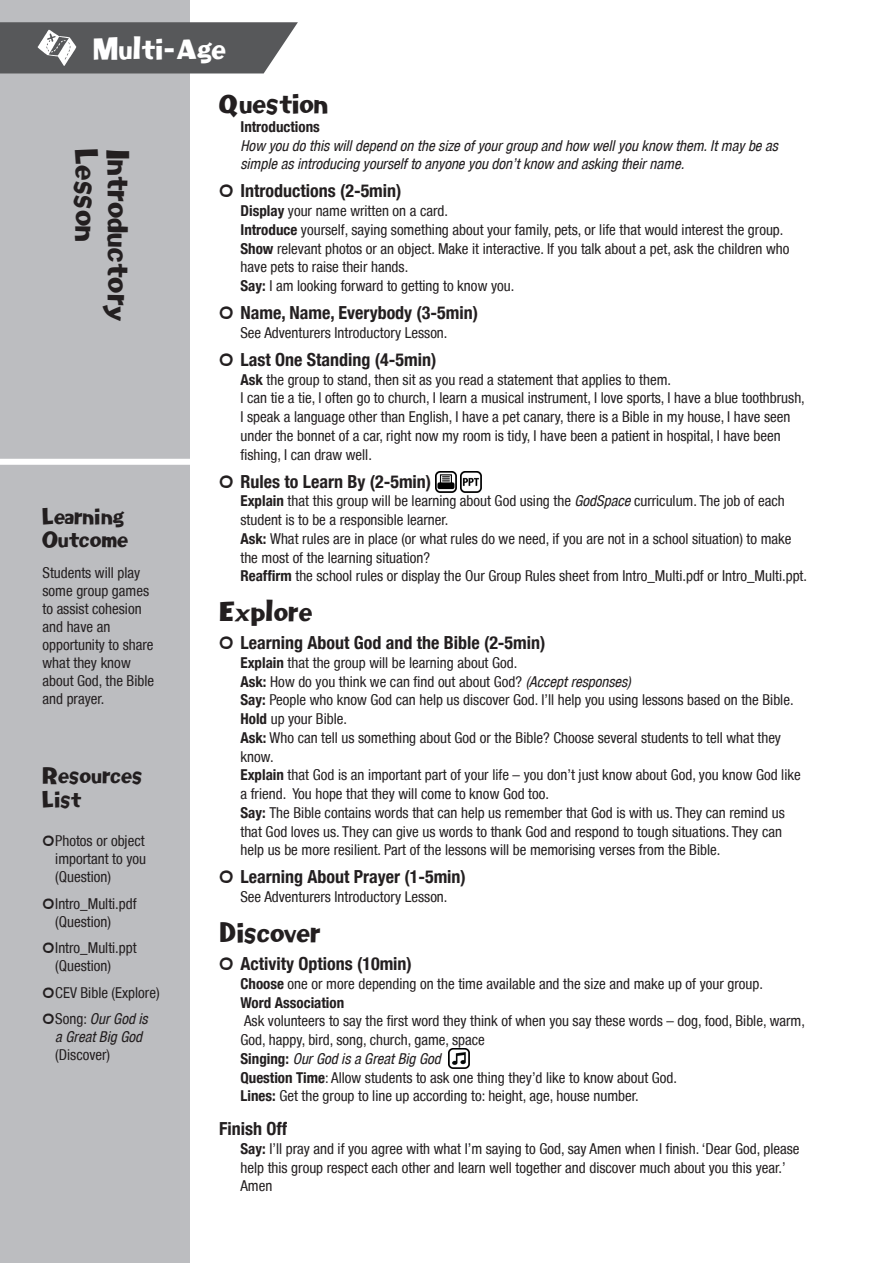
<style>
.page{position:relative;width:893px;height:1263px;background:#fff}
.page>*{position:absolute;margin:0;border:0;box-sizing:border-box;transform-origin:0 0}
.t1{font:27px "Phoenix Chunky";color:#231f20}
.t2{font:25.5px "Phoenix Chunky";color:#fff}
.Body_Header{font:24px "Phoenix Chunky";color:#231f20}
.Lesson_Sidebar_Heade{font:19.5px/23.4px "Phoenix Chunky";color:#231f20}
.Finish_Off{font:700 condensed 18px "Helvetica Neue LT";color:#231f20}
.Body_indent_smaller{font:condensed 15px/18.8px "Helvetica Neue LT";color:#231f20}
.Body_indent_smaller-2{font:italic condensed 15px/18px "Helvetica Neue LT";color:#231f20}
.Lesson_Page_learning{font:condensed 15px/18px "Helvetica Neue LT";color:#231f20}
.Body_indent_smaller-3{font:700 condensed 15px "Helvetica Neue LT";color:#231f20}
.s1{font-family:"Bloomsbury Sans";font-stretch:normal}
.s2{font-family:"Bloomsbury Sans";font-style:normal;font-stretch:normal}
.s3{font-style:normal}
.s4{font-family:"Bloomsbury Sans";font-weight:400;font-stretch:normal}
.s5{font-weight:700}
.s6{font-style:italic}
.s7{font-weight:700;font-style:normal}
</style>
<div class="page">
<div style="left:0;top:0;width:189px;height:1263px;background:#bcbdc0"></div>
<svg style="left:0;top:22px;width:298px;height:51px;background:#676869"></svg>
<div style="left:0;top:459px;width:192px;height:6px;background:#fff"></div>
<img style="left:436px;top:472px;width:20px;height:20px">
<img style="left:460px;top:472px;width:21px;height:20px">
<img style="left:449px;top:1048px;width:20px;height:21px">
<h2 class="t2" style="left:93px;top:34px;width:134px">Multi-Age</h2>
<p class="t1" style="left:102px;top:149px;width:94px;rotate:90deg">Lesson</p>
<p class="t1" style="left:135px;top:149px;width:174px;rotate:90deg">Introductory</p>
<p class="Lesson_Sidebar_Heade" style="left:43px;top:505px;width:87px">Learning<br>Outcome</p>
<p class="Lesson_Page_learning" style="left:43px;top:563px;width:113px">Students will play some group games to assist cohesion and have an opportunity to share what they know about God, the Bible and prayer.</p>
<p class="Lesson_Sidebar_Heade" style="left:43px;top:765px;width:102px">Resources<br>List</p>
<p class="Body_indent_smaller" style="left:55px;top:832px;width:92px;line-height:18px;text-align:justify;text-indent:-13px"><span class="s1">O</span>Photos or object important to you (Question)</p>
<p class="Body_indent_smaller" style="left:55px;top:894px;width:83px;line-height:18px;text-indent:-13px"><span class="s1">O</span>Intro_Multi.pdf (Question)</p>
<p class="Body_indent_smaller" style="left:55px;top:939px;width:83px;line-height:18px;text-indent:-13px"><span class="s1">O</span>Intro_Multi.ppt (Question)</p>
<p class="Body_indent_smaller" style="left:43px;top:983px;width:119px"><span class="s1">O</span>CEV Bible (Explore)</p>
<p class="Body_indent_smaller-2" style="left:55px;top:1010px;width:94px;text-indent:-13px"><span class="s2">O</span><span class="s3">Song:</span> Our God is a Great Big God <span class="s3">(Discover)</span></p>
<p class="Body_Header" style="left:219px;top:89px;width:110px">Question</p>
<p class="Body_indent_smaller-3" style="left:240px;top:117px;width:81px">Introductions</p>
<p class="Body_indent_smaller-2" style="left:240px;top:136px;width:539px;line-height:18.8px">How you do this will depend on the size of your group and how well you know them. It may be as simple as introducing yourself to anyone you don’t know and asking their name.</p>
<p class="Finish_Off" style="left:219px;top:180px;width:184px"><span class="s4">O</span> Introductions (2-5min)</p>
<p class="Body_indent_smaller" style="left:240px;top:201px;width:209px"><span class="s5">Display</span> your name written on a card.</p>
<p class="Body_indent_smaller" style="left:240px;top:220px;width:550px"><span class="s5">Introduce</span> yourself, saying something about your family, pets, or life that would interest the group.<br><span class="s5">Show</span> relevant photos or an object. Make it interactive. If you talk about a pet, ask the children who have pets to raise their hands.</p>
<p class="Body_indent_smaller" style="left:240px;top:276px;width:275px"><span class="s5">Say:</span> I am looking forward to getting to know you.</p>
<p class="Finish_Off" style="left:219px;top:302px;width:260px"><span class="s4">O</span> Name, Name, Everybody (3-5min)</p>
<p class="Body_indent_smaller" style="left:240px;top:323px;width:209px">See Adventurers Introductory Lesson.</p>
<p class="Finish_Off" style="left:219px;top:349px;width:219px"><span class="s4">O</span> Last One Standing (4-5min)</p>
<p class="Body_indent_smaller" style="left:240px;top:370px;width:432px"><span class="s5">Ask</span> the group to stand, then sit as you read a statement that applies to them.</p>
<p class="Body_indent_smaller" style="left:240px;top:389px;width:566px">I can tie a tie, I often go to church, I learn a musical instrument, I love sports, I have a blue toothbrush, I speak a language other than English, I have a pet canary, there is a Bible in my house, I have seen under the bonnet of a car, right now my room is tidy, I have been a patient in hospital, I have been fishing, I can draw well.</p>
<p class="Finish_Off" style="left:219px;top:470px;width:214px"><span class="s4">O</span> Rules to Learn By (2-5min)</p>
<p class="Body_indent_smaller" style="left:240px;top:492px;width:546px"><span class="s5">Explain</span> that this group will be learning about God using the <span class="s6">GodSpace</span> curriculum. The job of each student is to be a responsible learner.</p>
<p class="Body_indent_smaller" style="left:240px;top:529px;width:553px"><span class="s5">Ask:</span> What rules are in place (or what rules do we need, if you are not in a school situation) to make the most of the learning situation?</p>
<p class="Body_indent_smaller" style="left:240px;top:567px;width:568px"><span class="s5">Reaffirm</span> the school rules or display the Our Group Rules sheet from Intro_Multi.pdf or Intro_Multi.ppt.</p>
<p class="Body_Header" style="left:219px;top:597px;width:94px">Explore</p>
<p class="Finish_Off" style="left:219px;top:632px;width:328px"><span class="s4">O</span> Learning About God and the Bible (2-5min)</p>
<p class="Body_indent_smaller" style="left:240px;top:653px;width:278px"><span class="s5">Explain</span> that the group will be learning about God.</p>
<p class="Body_indent_smaller" style="left:240px;top:672px;width:392px"><span class="s5">Ask:</span> How do you think we can find out about God? <span class="s6">(Accept responses)</span></p>
<p class="Body_indent_smaller" style="left:240px;top:691px;width:555px"><span class="s5">Say:</span> People who know God can help us discover God. I’ll help you using lessons based on the Bible.</p>
<p class="Body_indent_smaller" style="left:240px;top:709px;width:108px"><span class="s5">Hold</span> up your Bible.</p>
<p class="Body_indent_smaller" style="left:240px;top:728px;width:542px"><span class="s5">Ask:</span> Who can tell us something about God or the Bible? Choose several students to tell what they know.</p>
<p class="Body_indent_smaller" style="left:240px;top:766px;width:562px"><span class="s5">Explain</span> that God is an important part of your life – you don’t just know about God, you know God like a friend. You hope that they will come to know God too.</p>
<p class="Body_indent_smaller" style="left:240px;top:803px;width:546px"><span class="s5">Say:</span> The Bible contains words that can help us remember that God is with us. They can remind us that God loves us. They can give us words to thank God and respond to tough situations. They can help us be more resilient. Part of the lessons will be memorising verses from the Bible.</p>
<p class="Finish_Off" style="left:219px;top:866px;width:248px"><span class="s4">O</span> Learning About Prayer (1-5min)</p>
<p class="Body_indent_smaller" style="left:240px;top:887px;width:209px">See Adventurers Introductory Lesson.</p>
<p class="Body_Header" style="left:219px;top:918px;width:103px">Discover</p>
<p class="Finish_Off" style="left:219px;top:953px;width:194px"><span class="s4">O</span> Activity Options (10min)</p>
<p class="Body_indent_smaller" style="left:240px;top:974px;width:524px"><span class="s5">Choose</span> one or more depending on the time available and the size and make up of your group.</p>
<p class="Body_indent_smaller-3" style="left:240px;top:993px;width:105px">Word Association</p>
<p class="Body_indent_smaller" style="left:240px;top:1011px;width:566px">Ask volunteers to say the first word they think of when you say these words – dog, food, Bible, warm,<br>God, happy, bird, song, church, game, space</p>
<p class="Body_indent_smaller-2" style="left:240px;top:1049px;width:202px"><span class="s7">Singing:</span> Our God is a Great Big God</p>
<p class="Body_indent_smaller" style="left:240px;top:1068px;width:438px"><span class="s5">Question Time</span>: Allow students to ask one thing they’d like to know about God.</p>
<p class="Body_indent_smaller" style="left:240px;top:1086px;width:400px"><span class="s5">Lines:</span> Get the group to line up according to: height, age, house number.</p>
<p class="Finish_Off" style="left:219px;top:1118px;width:69px">Finish Off</p>
<p class="Body_indent_smaller" style="left:240px;top:1139px;width:560px"><span class="s5">Say:</span> I’ll pray and if you agree with what I’m saying to God, say Amen when I finish. ‘Dear God, please help this group respect each other and learn well together and discover much about you this year.’<br>Amen</p>
</div>
